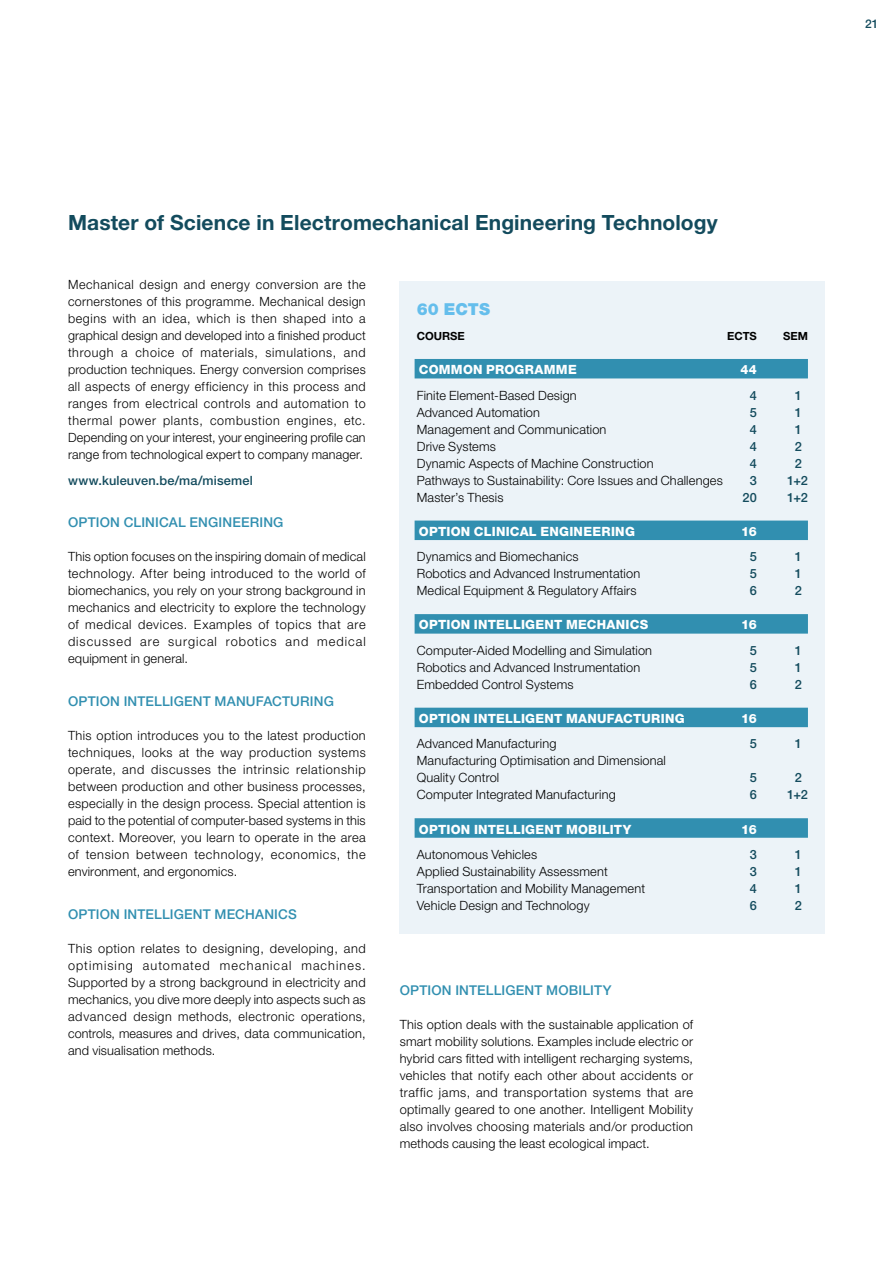
<style>
.page{position:relative;width:893px;height:1263px;background:#fff}
.page>*{position:absolute;margin:0;border:0;box-sizing:border-box;transform-origin:0 0}
.t1{font:700 21px "Helvetica Neue LT Std";letter-spacing:.005em;color:#134b5d}
.t2{font:900 16.5px "Helvetica Neue LT Std";color:#65beec}
.t3{font:500 13.5px "Helvetica Neue LT Std";letter-spacing:.01em;color:#318fb0}
.t4{font:300 12.75px/17px "Helvetica Neue LT Std";letter-spacing:.015em;color:#000;text-align:justify}
.t5{font:800 12.75px "Helvetica Neue LT Std";letter-spacing:.02em;color:#fff}
.t6{font:500 12.75px "Helvetica Neue LT Std";letter-spacing:.015em;color:#134b5d}
.t7{font:500 12px "Helvetica Neue LT Std";color:#134b5d}
.t8{font:700 11.25px "Helvetica Neue LT Std";color:#000}
</style>
<div class="page">
<div style="left:400px;top:281px;width:425px;height:652px;background:#ecf3f8"></div>
<div style="left:415px;top:359px;width:393px;height:19px;background:#318fb0"></div>
<div style="left:415px;top:520px;width:393px;height:20px;background:#318fb0"></div>
<div style="left:415px;top:614px;width:393px;height:20px;background:#318fb0"></div>
<div style="left:415px;top:708px;width:393px;height:19px;background:#318fb0"></div>
<div style="left:415px;top:818px;width:393px;height:20px;background:#318fb0"></div>
<p class="t7" style="left:865px;top:17px;width:15px">21</p>
<h1 class="t1" style="left:68px;top:209px;width:651px">Master of Science in Electromechanical Engineering Technology</h1>
<p class="t4" style="left:68px;top:276px;width:299px">Mechanical design and energy conversion are the cornerstones of this programme. Mechanical design begins with an idea, which is then shaped into a graphical design and developed into a finished product through a choice of materials, simulations, and production techniques. Energy conversion comprises all aspects of energy efficiency in this process and ranges from electrical controls and automation to thermal power plants, combustion engines, etc.<br>Depending on your interest, your engineering profile can range from technological expert to company manager.</p>
<p class="t6" style="left:68px;top:473px;width:186px">www.kuleuven.be/ma/misemel</p>
<p class="t3" style="left:68px;top:514px;width:217px">OPTION CLINICAL ENGINEERING</p>
<p class="t4" style="left:68px;top:548px;width:299px">This option focuses on the inspiring domain of medical technology. After being introduced to the world of biomechanics, you rely on your strong background in mechanics and electricity to explore the technology of medical devices. Examples of topics that are discussed are surgical robotics and medical equipment in general.</p>
<p class="t3" style="left:68px;top:693px;width:267px">OPTION INTELLIGENT MANUFACTURING</p>
<p class="t4" style="left:68px;top:727px;width:299px">This option introduces you to the latest production techniques, looks at the way production systems operate, and discusses the intrinsic relationship between production and other business processes, especially in the design process. Special attention is paid to the potential of computer-based systems in this context. Moreover, you learn to operate in the area of tension between technology, economics, the environment, and ergonomics.</p>
<p class="t3" style="left:68px;top:906px;width:230px">OPTION INTELLIGENT MECHANICS</p>
<p class="t4" style="left:68px;top:939px;width:299px">This option relates to designing, developing, and optimising automated mechanical machines.<br>Supported by a strong background in electricity and mechanics, you dive more deeply into aspects such as advanced design methods, electronic operations, controls, measures and drives, data communication, and visualisation methods.</p>
<p class="t2" style="left:417px;top:299px;width:75px">60 ECTS</p>
<p class="t8" style="left:417px;top:329px;width:50px">COURSE</p>
<p class="t8" style="left:727px;top:329px;width:31px">ECTS</p>
<p class="t8" style="left:783px;top:329px;width:26px">SEM</p>
<p class="t5" style="left:419px;top:362px;width:159px">COMMON PROGRAMME</p>
<p class="t5" style="left:741px;top:362px;width:18px">44</p>
<p class="t4" style="left:417px;top:386px;width:162px">Finite Element-Based Design</p>
<p class="t6" style="left:750px;top:388px;width:9px">4</p>
<p class="t6" style="left:795px;top:388px;width:9px">1</p>
<p class="t4" style="left:417px;top:403px;width:125px">Advanced Automation</p>
<p class="t6" style="left:750px;top:405px;width:9px">5</p>
<p class="t6" style="left:795px;top:405px;width:9px">1</p>
<p class="t4" style="left:417px;top:420px;width:191px">Management and Communication</p>
<p class="t6" style="left:750px;top:422px;width:9px">4</p>
<p class="t6" style="left:795px;top:422px;width:9px">1</p>
<p class="t4" style="left:417px;top:437px;width:81px">Drive Systems</p>
<p class="t6" style="left:750px;top:439px;width:9px">4</p>
<p class="t6" style="left:795px;top:439px;width:9px">2</p>
<p class="t4" style="left:417px;top:454px;width:238px">Dynamic Aspects of Machine Construction</p>
<p class="t6" style="left:750px;top:456px;width:9px">4</p>
<p class="t6" style="left:795px;top:456px;width:9px">2</p>
<p class="t4" style="left:417px;top:471px;width:308px">Pathways to Sustainability: Core Issues and Challenges</p>
<p class="t6" style="left:750px;top:473px;width:9px">3</p>
<p class="t6" style="left:787px;top:473px;width:22px">1+2</p>
<p class="t4" style="left:417px;top:488px;width:88px">Master’s Thesis</p>
<p class="t6" style="left:742px;top:490px;width:16px">20</p>
<p class="t6" style="left:787px;top:490px;width:22px">1+2</p>
<p class="t5" style="left:419px;top:524px;width:218px">OPTION CLINICAL ENGINEERING</p>
<p class="t5" style="left:741px;top:524px;width:17px">16</p>
<p class="t4" style="left:417px;top:548px;width:163px">Dynamics and Biomechanics</p>
<p class="t6" style="left:750px;top:549px;width:9px">5</p>
<p class="t6" style="left:795px;top:549px;width:9px">1</p>
<p class="t4" style="left:417px;top:565px;width:225px">Robotics and Advanced Instrumentation</p>
<p class="t6" style="left:750px;top:566px;width:9px">5</p>
<p class="t6" style="left:795px;top:566px;width:9px">1</p>
<p class="t4" style="left:417px;top:582px;width:221px">Medical Equipment &amp; Regulatory Affairs</p>
<p class="t6" style="left:750px;top:583px;width:9px">6</p>
<p class="t6" style="left:795px;top:583px;width:9px">2</p>
<p class="t5" style="left:419px;top:617px;width:231px">OPTION INTELLIGENT MECHANICS</p>
<p class="t5" style="left:741px;top:617px;width:17px">16</p>
<p class="t4" style="left:417px;top:642px;width:237px">Computer-Aided Modelling and Simulation</p>
<p class="t6" style="left:750px;top:643px;width:9px">5</p>
<p class="t6" style="left:795px;top:643px;width:9px">1</p>
<p class="t4" style="left:417px;top:659px;width:225px">Robotics and Advanced Instrumentation</p>
<p class="t6" style="left:750px;top:660px;width:9px">5</p>
<p class="t6" style="left:795px;top:660px;width:9px">1</p>
<p class="t4" style="left:417px;top:676px;width:158px">Embedded Control Systems</p>
<p class="t6" style="left:750px;top:677px;width:9px">6</p>
<p class="t6" style="left:795px;top:677px;width:9px">2</p>
<p class="t5" style="left:419px;top:711px;width:267px">OPTION INTELLIGENT MANUFACTURING</p>
<p class="t5" style="left:741px;top:711px;width:17px">16</p>
<p class="t4" style="left:417px;top:735px;width:141px">Advanced Manufacturing</p>
<p class="t6" style="left:750px;top:736px;width:9px">5</p>
<p class="t6" style="left:795px;top:736px;width:9px">1</p>
<p class="t4" style="left:417px;top:752px;width:251px">Manufacturing Optimisation and Dimensional<br>Quality Control</p>
<p class="t6" style="left:750px;top:770px;width:9px">5</p>
<p class="t6" style="left:795px;top:770px;width:9px">2</p>
<p class="t4" style="left:417px;top:786px;width:201px">Computer Integrated Manufacturing</p>
<p class="t6" style="left:750px;top:787px;width:9px">6</p>
<p class="t6" style="left:787px;top:787px;width:22px">1+2</p>
<p class="t5" style="left:419px;top:821px;width:214px">OPTION INTELLIGENT MOBILITY</p>
<p class="t5" style="left:741px;top:821px;width:17px">16</p>
<p class="t4" style="left:417px;top:846px;width:122px">Autonomous Vehicles</p>
<p class="t6" style="left:750px;top:847px;width:9px">3</p>
<p class="t6" style="left:795px;top:847px;width:9px">1</p>
<p class="t4" style="left:417px;top:863px;width:192px">Applied Sustainability Assessment</p>
<p class="t6" style="left:750px;top:864px;width:9px">3</p>
<p class="t6" style="left:795px;top:864px;width:9px">1</p>
<p class="t4" style="left:417px;top:880px;width:230px">Transportation and Mobility Management</p>
<p class="t6" style="left:750px;top:881px;width:9px">4</p>
<p class="t6" style="left:795px;top:881px;width:9px">1</p>
<p class="t4" style="left:417px;top:897px;width:174px">Vehicle Design and Technology</p>
<p class="t6" style="left:750px;top:898px;width:9px">6</p>
<p class="t6" style="left:795px;top:898px;width:9px">2</p>
<p class="t3" style="left:400px;top:982px;width:213px">OPTION INTELLIGENT MOBILITY</p>
<p class="t4" style="left:400px;top:1016px;width:295px">This option deals with the sustainable application of smart mobility solutions. Examples include electric or hybrid cars fitted with intelligent recharging systems, vehicles that notify each other about accidents or traffic jams, and transportation systems that are optimally geared to one another. Intelligent Mobility also involves choosing materials and/or production methods causing the least ecological impact.</p>
</div>
